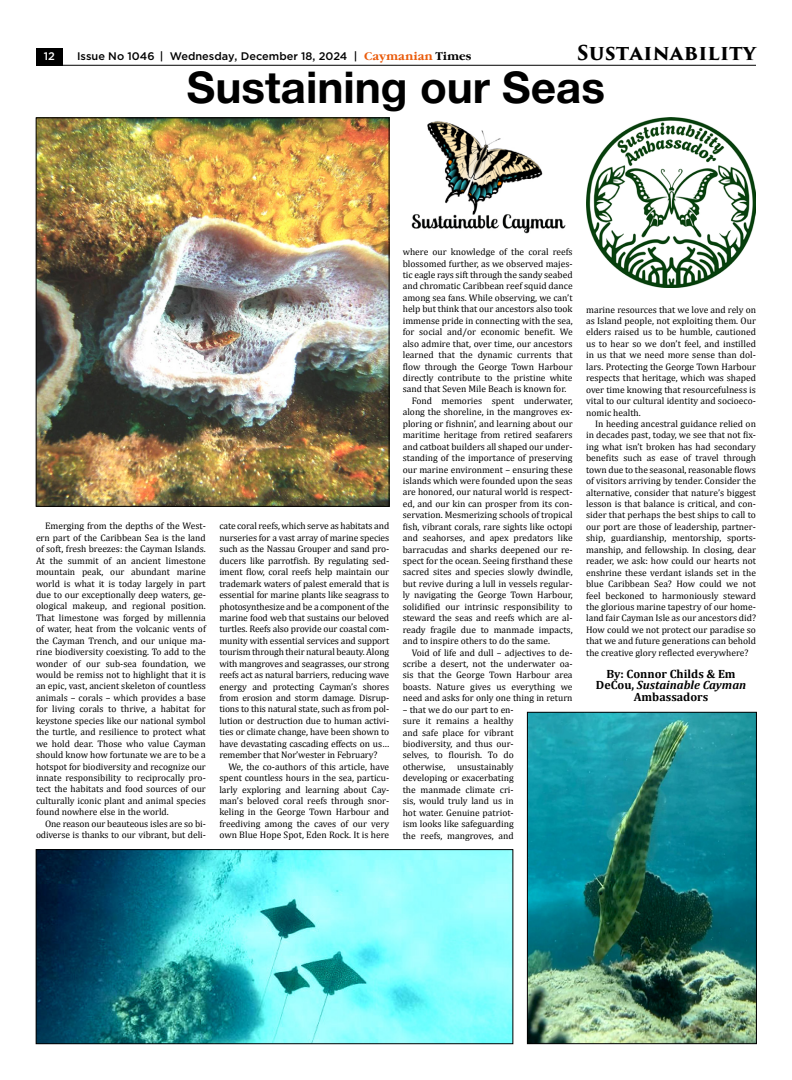
<style>
.page{position:relative;width:792px;height:1080px;background:#fff}
.page>*{position:absolute;margin:0;border:0;box-sizing:border-box;transform-origin:0 0}
.t1{font:700 44px "Helvetica Neue Cyr";color:#000}
.t2{font:700 20px "Trajan Pro 3";letter-spacing:.01em;color:#000}
.t3{font:700 12px/11.4px "Cambria";color:#000;text-align:center}
.t4{font:500 11px "Gotham";color:#000}
.t5{font:500 11px "Gotham";color:#fff}
.t6{font:9.5px/11.4px "Cambria";color:#000;text-align:justify}
.s1{font-family:"Garamond C";font-weight:700;color:#ea5b0b}
.s2{font-family:"Garamond C";font-weight:700}
.s3{font-style:italic}
</style>
<div class="page">
<img style="left:38px;top:120px;width:349px;height:384px">
<div style="left:36px;top:118px;width:353px;height:388px;border:1px solid #000"></div>
<img style="left:38px;top:851px;width:473px;height:191px">
<div style="left:36px;top:849px;width:477px;height:195px;border:1px solid #000"></div>
<img style="left:586px;top:118px;width:170px;height:170px">
<img style="left:411px;top:121px;width:155px;height:113px">
<img style="left:529px;top:714px;width:226px;height:328px">
<div style="left:527px;top:712px;width:230px;height:332px;border:1px solid #000"></div>
<div style="left:36px;top:48px;width:27px;height:18px;background:#000"></div>
<hr style="left:36px;top:65px;width:720px;height:1px;background:#000">
<p class="t5" style="left:44px;top:49px;width:13px">12</p>
<p class="t4" style="left:77px;top:49px;width:396px">Issue No 1046 | Wednesday, December 18, 2024 | <span class="s1">Caymanian</span> <span class="s2">Times</span></p>
<h2 class="t2" style="left:577px;top:38px;width:180px">SUSTAINABILITY</h2>
<h1 class="t1" style="left:187px;top:64px;width:420px">Sustaining our Seas</h1>
<p class="t6" style="left:36px;top:520px;width:171px;text-indent:9px">Emerging from the depths of the West&shy;ern part of the Caribbean Sea is the land of soft, fresh breezes: the Cayman Islands.<br>At the summit of an ancient limestone mountain peak, our abundant marine world is what it is today largely in part due to our exceptionally deep waters, ge&shy;ological makeup, and regional position.<br>That limestone was forged by millennia of water, heat from the volcanic vents of the Cayman Trench, and our unique ma&shy;rine biodiversity coexisting. To add to the wonder of our sub-sea foundation, we would be remiss not to highlight that it is an epic, vast, ancient skeleton of countless animals – corals – which provides a base for living corals to thrive, a habitat for keystone species like our national symbol the turtle, and resilience to protect what we hold dear. Those who value Cayman should know how fortunate we are to be a hotspot for biodiversity and recognize our innate responsibility to reciprocally pro&shy;tect the habitats and food sources of our culturally iconic plant and animal species found nowhere else in the world.</p>
<p class="t6" style="left:36px;top:818px;width:171px;text-align:right">One reason our beauteous isles are so bi&shy;odiverse is thanks to our vibrant, but deli-</p>
<p class="t6" style="left:219px;top:520px;width:171px">cate coral reefs, which serve as habitats and nurseries for a vast array of marine species such as the Nassau Grouper and sand pro&shy;ducers like parrotfish. By regulating sed&shy;iment flow, coral reefs help maintain our trademark waters of palest emerald that is essential for marine plants like seagrass to photosynthesize and be a component of the marine food web that sustains our beloved turtles. Reefs also provide our coastal com&shy;munity with essential services and support tourism through their natural beauty. Along with mangroves and seagrasses, our strong reefs act as natural barriers, reducing wave energy and protecting Cayman’s shores from erosion and storm damage. Disrup&shy;tions to this natural state, such as from pol&shy;lution or destruction due to human activi&shy;ties or climate change, have been shown to have devastating cascading effects on us… remember that Nor’wester in February?</p>
<p class="t6" style="left:219px;top:761px;width:171px;text-indent:9px">We, the co-authors of this article, have spent countless hours in the sea, particu&shy;larly exploring and learning about Cay&shy;man’s beloved coral reefs through snor&shy;keling in the George Town Harbour and freediving among the caves of our very own Blue Hope Spot, Eden Rock. It is here</p>
<p class="t6" style="left:403px;top:246px;width:171px">where our knowledge of the coral reefs</p>
<p class="t6" style="left:403px;top:258px;width:171px">blossomed further, as we observed majes-</p>
<p class="t6" style="left:403px;top:269px;width:171px">tic eagle rays sift through the sandy seabed</p>
<p class="t6" style="left:403px;top:281px;width:171px">and chromatic Caribbean reef squid dance</p>
<p class="t6" style="left:403px;top:292px;width:171px">among sea fans. While observing, we can’t</p>
<p class="t6" style="left:403px;top:303px;width:171px">help but think that our ancestors also took</p>
<p class="t6" style="left:403px;top:315px;width:171px">immense pride in connecting with the sea,</p>
<p class="t6" style="left:403px;top:326px;width:171px">for social and/or economic benefit. We</p>
<p class="t6" style="left:403px;top:338px;width:171px">also admire that, over time, our ancestors</p>
<p class="t6" style="left:403px;top:349px;width:171px">learned that the dynamic currents that</p>
<p class="t6" style="left:403px;top:361px;width:171px">flow through the George Town Harbour</p>
<p class="t6" style="left:403px;top:372px;width:171px">directly contribute to the pristine white</p>
<p class="t6" style="left:403px;top:383px;width:165px">sand that Seven Mile Beach is known for.</p>
<p class="t6" style="left:412px;top:395px;width:162px">Fond memories spent underwater,</p>
<p class="t6" style="left:403px;top:406px;width:171px">along the shoreline, in the mangroves ex-</p>
<p class="t6" style="left:403px;top:418px;width:171px">ploring or fishnin’, and learning about our</p>
<p class="t6" style="left:403px;top:429px;width:171px">maritime heritage from retired seafarers</p>
<p class="t6" style="left:403px;top:441px;width:171px">and catboat builders all shaped our under-</p>
<p class="t6" style="left:403px;top:452px;width:171px">standing of the importance of preserving</p>
<p class="t6" style="left:403px;top:464px;width:171px">our marine environment – ensuring these</p>
<p class="t6" style="left:403px;top:475px;width:171px">islands which were founded upon the seas</p>
<p class="t6" style="left:403px;top:486px;width:171px">are honored, our natural world is respect-</p>
<p class="t6" style="left:403px;top:498px;width:171px">ed, and our kin can prosper from its con-</p>
<p class="t6" style="left:403px;top:509px;width:171px">servation. Mesmerizing schools of tropical</p>
<p class="t6" style="left:403px;top:521px;width:171px">fish, vibrant corals, rare sights like octopi</p>
<p class="t6" style="left:403px;top:532px;width:171px">and seahorses, and apex predators like</p>
<p class="t6" style="left:403px;top:544px;width:171px">barracudas and sharks deepened our re-</p>
<p class="t6" style="left:403px;top:555px;width:171px">spect for the ocean. Seeing firsthand these</p>
<p class="t6" style="left:403px;top:566px;width:171px">sacred sites and species slowly dwindle,</p>
<p class="t6" style="left:403px;top:578px;width:171px">but revive during a lull in vessels regular-</p>
<p class="t6" style="left:403px;top:589px;width:171px">ly navigating the George Town Harbour,</p>
<p class="t6" style="left:403px;top:601px;width:171px">solidified our intrinsic responsibility to</p>
<p class="t6" style="left:403px;top:612px;width:171px">steward the seas and reefs which are al-</p>
<p class="t6" style="left:403px;top:624px;width:171px">ready fragile due to manmade impacts,</p>
<p class="t6" style="left:403px;top:635px;width:149px">and to inspire others to do the same.</p>
<p class="t6" style="left:412px;top:647px;width:162px">Void of life and dull – adjectives to de-</p>
<p class="t6" style="left:403px;top:658px;width:171px">scribe a desert, not the underwater oa-</p>
<p class="t6" style="left:403px;top:669px;width:171px">sis that the George Town Harbour area</p>
<p class="t6" style="left:403px;top:681px;width:171px">boasts. Nature gives us everything we</p>
<p class="t6" style="left:403px;top:692px;width:171px">need and asks for only one thing in return</p>
<p class="t6" style="left:403px;top:704px;width:113px">– that we do our part to en&shy;sure it remains a healthy and safe place for vibrant biodiversity, and thus our&shy;selves, to flourish. To do otherwise, unsustainably developing or exacerbating the manmade climate cri&shy;sis, would truly land us in hot water. Genuine patriot&shy;ism looks like safeguarding the reefs, mangroves, and</p>
<p class="t6" style="left:586px;top:304px;width:171px">marine resources that we love and rely on as Island people, not exploiting them. Our elders raised us to be humble, cautioned us to hear so we don’t feel, and instilled in us that we need more sense than dol&shy;lars. Protecting the George Town Harbour respects that heritage, which was shaped over time knowing that resourcefulness is vital to our cultural identity and socioeco&shy;nomic health.</p>
<p class="t6" style="left:586px;top:418px;width:171px;text-indent:9px">In heeding ancestral guidance relied on in decades past, today, we see that not fix&shy;ing what isn’t broken has had secondary benefits such as ease of travel through town due to the seasonal, reasonable flows of visitors arriving by tender. Consider the alternative, consider that nature’s biggest lesson is that balance is critical, and con&shy;sider that perhaps the best ships to call to our port are those of leadership, partner&shy;ship, guardianship, mentorship, sports&shy;manship, and fellowship. In closing, dear reader, we ask: how could our hearts not enshrine these verdant islands set in the blue Caribbean Sea? How could we not feel beckoned to harmoniously steward the glorious marine tapestry of our home&shy;land fair Cayman Isle as our ancestors did?<br>How could we not protect our paradise so that we and future generations can behold the creative glory reflected everywhere?</p>
<p class="t3" style="left:596px;top:668px;width:152px">By: Connor Childs &amp; Em<br>DeCou, <span class="s3">Sustainable Cayman<br></span>Ambassadors</p>
</div>
